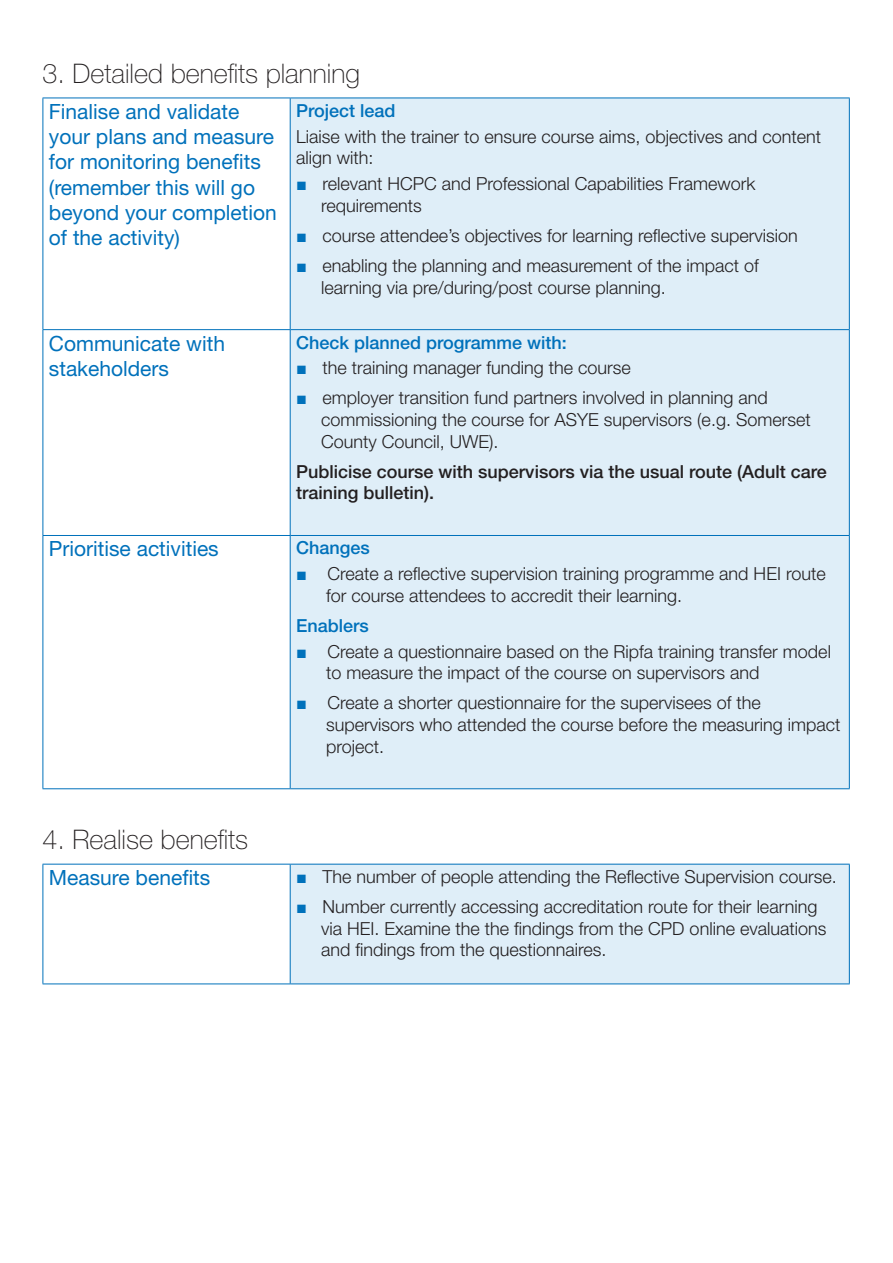
<style>
.page{position:relative;width:893px;height:1263px;background:#fff}
.page>*{position:absolute;margin:0;border:0;box-sizing:border-box;transform-origin:0 0}
.t1{font:100 27px "Helvetica Neue LT Std";color:#231f20}
.t2{font:21px/25.2px "Helvetica Neue LT Std";color:#0071bb}
.t3{font:300 18px/21.6px "Helvetica Neue LT Std";color:#231f20}
.t4{font:500 18px/21.6px "Helvetica Neue LT Std";color:#231f20}
.t5{font:500 18px "Helvetica Neue LT Std";color:#0071bb}
.s1{font-family:"Arial";font-weight:400;color:#0071bb}
</style>
<div class="page">
<div style="left:291px;top:99px;width:558px;height:689px;background:#dfeef8"></div>
<hr style="left:43px;top:98px;width:247px;height:1px;background:#0071bb">
<hr style="left:43px;top:98px;width:1px;height:231px;background:#0071bb">
<hr style="left:290px;top:98px;width:560px;height:1px;background:#0071bb">
<hr style="left:290px;top:98px;width:1px;height:231px;background:#0071bb">
<hr style="left:849px;top:98px;width:1px;height:231px;background:#0071bb">
<hr style="left:43px;top:329px;width:247px;height:1px;background:#0071bb">
<hr style="left:43px;top:330px;width:1px;height:205px;background:#0071bb">
<hr style="left:290px;top:329px;width:560px;height:1px;background:#0071bb">
<hr style="left:290px;top:330px;width:1px;height:205px;background:#0071bb">
<hr style="left:849px;top:330px;width:1px;height:205px;background:#0071bb">
<hr style="left:43px;top:535px;width:247px;height:1px;background:#0071bb">
<hr style="left:43px;top:536px;width:1px;height:252px;background:#0071bb">
<hr style="left:290px;top:535px;width:560px;height:1px;background:#0071bb">
<hr style="left:290px;top:536px;width:1px;height:252px;background:#0071bb">
<hr style="left:849px;top:536px;width:1px;height:252px;background:#0071bb">
<hr style="left:43px;top:788px;width:247px;height:1px;background:#0071bb">
<hr style="left:290px;top:788px;width:560px;height:1px;background:#0071bb">
<div style="left:290px;top:864px;width:559px;height:120px;background:#dfeef8"></div>
<hr style="left:43px;top:864px;width:247px;height:1px;background:#0071bb">
<hr style="left:43px;top:864px;width:1px;height:119px;background:#0071bb">
<hr style="left:290px;top:864px;width:560px;height:1px;background:#0071bb">
<hr style="left:290px;top:864px;width:1px;height:119px;background:#0071bb">
<hr style="left:849px;top:864px;width:1px;height:119px;background:#0071bb">
<hr style="left:43px;top:983px;width:247px;height:1px;background:#0071bb">
<hr style="left:290px;top:983px;width:560px;height:1px;background:#0071bb">
<p class="t1" style="left:43px;top:58px;width:319px">3. Detailed benefits planning</p>
<p class="t2" style="left:49px;top:99px;width:229px">Finalise and validate your plans and measure for monitoring benefits (remember this will go beyond your completion of the activity)</p>
<p class="t5" style="left:296px;top:100px;width:101px">Project lead</p>
<p class="t3" style="left:296px;top:125px;width:526px">Liaise with the trainer to ensure course aims, objectives and content align with:</p>
<p class="t3" style="left:321px;top:173px;width:436px;text-indent:-25px"><span class="s1">■</span> relevant HCPC and Professional Capabilities Framework requirements</p>
<p class="t3" style="left:296px;top:224px;width:503px"><span class="s1">■</span> course attendee’s objectives for learning reflective supervision</p>
<p class="t3" style="left:321px;top:254px;width:439px;text-indent:-25px"><span class="s1">■</span> enabling the planning and measurement of the impact of learning via pre/during/post course planning.</p>
<p class="t2" style="left:49px;top:330px;width:178px">Communicate with stakeholders</p>
<p class="t5" style="left:296px;top:331px;width:272px">Check planned programme with:</p>
<p class="t3" style="left:296px;top:357px;width:336px"><span class="s1">■</span> the training manager funding the course</p>
<p class="t3" style="left:321px;top:387px;width:491px;text-indent:-25px"><span class="s1">■</span> employer transition fund partners involved in planning and commissioning the course for ASYE supervisors (e.g. Somerset<br>County Council, UWE).</p>
<p class="t4" style="left:296px;top:460px;width:532px">Publicise course with supervisors via the usual route (Adult care training bulletin).</p>
<p class="t2" style="left:49px;top:536px;width:171px">Prioritise activities</p>
<p class="t5" style="left:296px;top:537px;width:75px">Changes</p>
<p class="t3" style="left:326px;top:563px;width:501px;text-indent:-30px"><span class="s1">■</span> Create a reflective supervision training programme and HEI route for course attendees to accredit their learning.</p>
<p class="t5" style="left:296px;top:615px;width:74px">Enablers</p>
<p class="t3" style="left:326px;top:640px;width:506px;text-indent:-30px"><span class="s1">■</span> Create a questionnaire based on the Ripfa training transfer model to measure the impact of the course on supervisors and</p>
<p class="t3" style="left:326px;top:692px;width:516px;text-indent:-30px"><span class="s1">■</span> Create a shorter questionnaire for the supervisees of the supervisors who attended the course before the measuring impact project.</p>
<p class="t1" style="left:43px;top:824px;width:207px">4. Realise benefits</p>
<p class="t2" style="left:49px;top:865px;width:163px">Measure benefits</p>
<p class="t3" style="left:296px;top:865px;width:542px"><span class="s1">■</span> The number of people attending the Reflective Supervision course.</p>
<p class="t3" style="left:321px;top:895px;width:507px;text-indent:-25px"><span class="s1">■</span> Number currently accessing accreditation route for their learning via HEI. Examine the the findings from the CPD online evaluations and findings from the questionnaires.</p>
</div>
